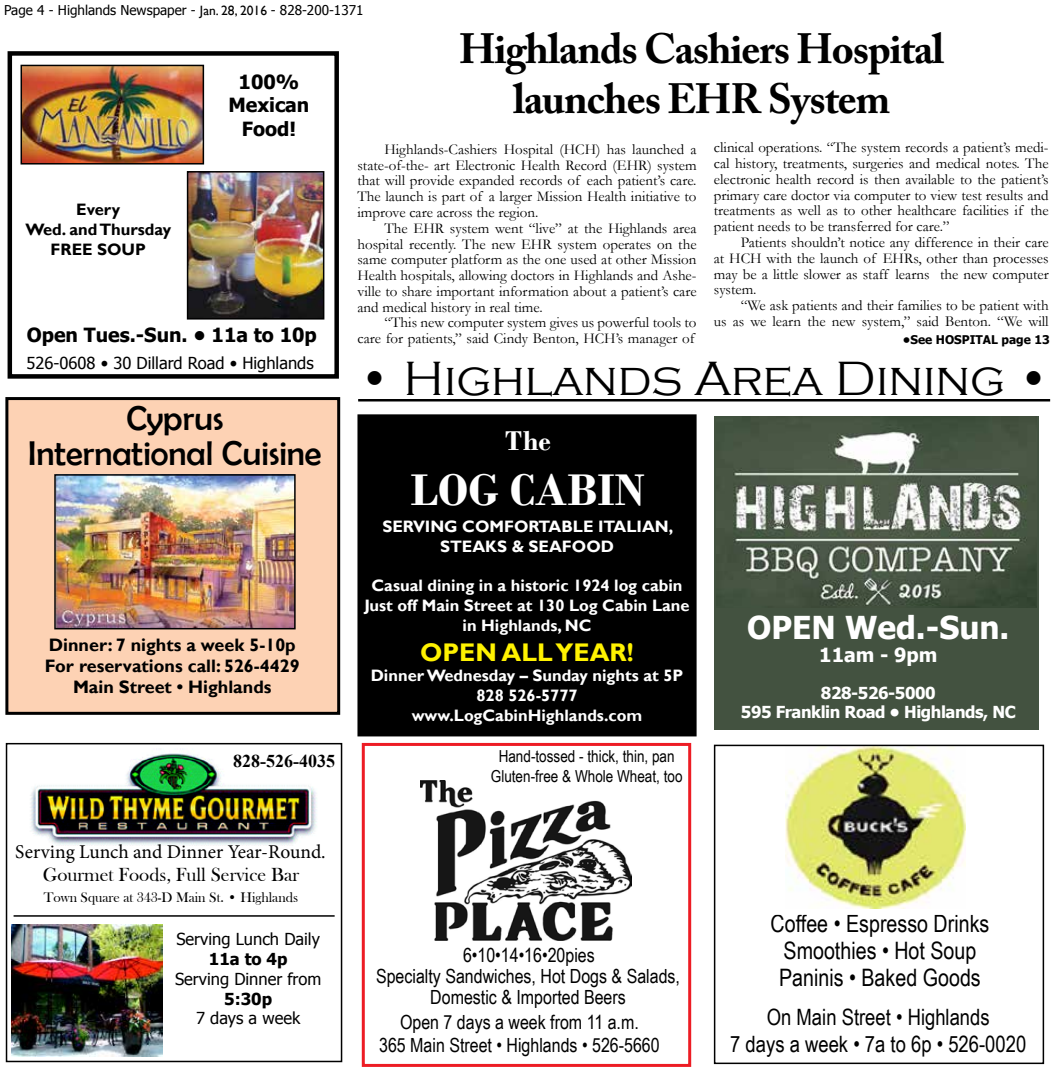
<style>
.page{position:relative;width:1053px;height:1069px;background:#fff}
.page>*{position:absolute;margin:0;border:0;box-sizing:border-box;transform-origin:0 0}
.t1{font:300 49.5px "Copperplate Gothic";color:#000}
.t2{font:700 46.5px "Bodoni";color:#fff}
.t3{font:700 42px/50.4px "Adobe Caslon Pro";letter-spacing:-.025em;color:#000;text-align:center}
.t4{font:34.5px/34.5px "Berlin Sans FB";color:#000;text-align:center}
.t5{font:700 31.5px "Tahoma";color:#fff}
.t6{font:700 28.5px "Bodoni";color:#fff}
.t7{font:700 25.5px "Gill Sans";color:#fff200}
.t8{font:24px/27px "Arial Narrow";color:#000;text-align:center}
.t9{font:22.5px/27px "Arial Narrow";color:#000;text-align:center}
.t10{font:19.5px/23.4px "Arial Narrow";color:#000;text-align:center}
.t11{font:700 19.5px/23.4px "Tahoma";color:#000;text-align:center}
.t12{font:19.5px "Minion Pro";color:#000}
.t13{font:19.5px "Bask Old Face";color:#000}
.t14{font:700 19.5px "Tahoma";color:#fff}
.t15{font:700 18px/21px "Gill Sans";color:#000;text-align:center}
.t16{font:700 18px "Times New Roman";color:#000}
.t17{font:700 16.5px/19.8px "Gill Sans";color:#fff;text-align:center}
.t18{font:16.5px "Tahoma";color:#000}
.t19{font:16.5px/19.8px "Arial Narrow";color:#000;text-align:center}
.t20{font:700 16.5px/19.8px "Tahoma";letter-spacing:-.025em;color:#fff;text-align:center}
.t21{font:700 16.5px/19.8px "Gill Sans";color:#000;text-align:center}
.t22{font:700 16.5px "Tahoma";color:#000}
.t23{font:15px/15.8px "Garamond";color:#000;text-align:justify}
.t24{font:14.25px "Bask Old Face";color:#000}
.t25{font:13.5px "Tahoma";color:#000}
.t26{font:700 12px "Tahoma";color:#000}
.s1{font-family:"Gill Sans"}
</style>
<div class="page">
<hr style="left:358px;top:399px;width:692px;height:2px;background:#000">
<svg style="left:5px;top:397px;width:336px;height:318px;background:#eec6aa"></svg>
<img style="left:30px;top:753px;width:287px;height:92px">
<div style="left:6px;top:742px;width:336px;height:319px;border:2px solid #000"></div>
<hr style="left:14px;top:914px;width:321px;height:2px;background:#000">
<img style="left:12px;top:924px;width:150px;height:131px">
<img style="left:57px;top:477px;width:236px;height:149px">
<div style="left:54px;top:474px;width:242px;height:155px;border:2px solid #000"></div>
<svg style="left:7px;top:51px;width:332px;height:328px"></svg>
<img style="left:24px;top:68px;width:177px;height:93px">
<div style="left:21px;top:65px;width:183px;height:99px;border:2px solid #000"></div>
<img style="left:190px;top:174px;width:131px;height:142px">
<div style="left:187px;top:171px;width:137px;height:148px;border:2px solid #000"></div>
<div style="left:714px;top:416px;width:324px;height:313px;background:#435240"></div>
<img style="left:716px;top:416px;width:320px;height:191px">
<svg style="left:361px;top:742px;width:331px;height:325px"></svg>
<img style="left:420px;top:780px;width:211px;height:160px">
<img style="left:786px;top:747px;width:180px;height:161px">
<div style="left:714px;top:744px;width:330px;height:319px;border:2px solid #000"></div>
<div style="left:358px;top:415px;width:338px;height:320px;background:#000"></div>
<div style="left:357px;top:414px;width:340px;height:322px;border:2px solid #000"></div>
<p class="t25" style="left:4px;top:1px;width:361px">Page 4 - Highlands Newspaper - <span class="s1">Jan. 28, 2016</span> - 828-200-1371</p>
<p class="t21" style="left:25px;top:200px;width:147px">Every<br>Wed. and Thursday<br>FREE SOUP</p>
<h3 class="t11" style="left:228px;top:71px;width:83px">100%<br>Mexican<br>Food!</h3>
<h3 class="t11" style="left:27px;top:323px;width:292px">Open Tues.-Sun. • 11a to 10p</h3>
<p class="t18" style="left:26px;top:351px;width:289px">526-0608 • 30 Dillard Road • Highlands</p>
<h3 class="t4" style="left:28px;top:401px;width:295px">Cyprus<br>International Cuisine</h3>
<p class="t15" style="left:45px;top:635px;width:256px">Dinner: 7 nights a week 5-10p<br>For reservations call: 526-4429<br>Main Street • Highlands</p>
<p class="t16" style="left:233px;top:747px;width:103px">828-526-4035</p>
<h3 class="t3" style="left:459px;top:23px;width:487px">Highlands Cashiers Hospital launches EHR System</h3>
<p class="t23" style="left:714px;top:139px;width:336px">clinical operations. “The system records a patient’s medi&shy;cal history, treatments, surgeries and medical notes. The electronic health record is then available to the patient’s primary care doctor via computer to view test results and treatments as well as to other healthcare facilities if the patient needs to be transferred for care.”</p>
<p class="t23" style="left:714px;top:234px;width:336px;text-indent:27px">Patients shouldn’t notice any difference in their care at HCH with the launch of EHRs, other than processes may be a little slower as staff learns the new computer system.</p>
<p class="t23" style="left:714px;top:297px;width:336px;text-align:right">“We ask patients and their families to be patient with<br>us as we learn the new system,” said Benton. “We will</p>
<p class="t23" style="left:357px;top:141px;width:341px;text-indent:27px">Highlands-Cashiers Hospital (HCH) has launched a state-of-the- art Electronic Health Record (EHR) system that will provide expanded records of each patient’s care.<br>The launch is part of a larger Mission Health initiative to improve care across the region.</p>
<p class="t23" style="left:357px;top:220px;width:341px;text-indent:27px">The EHR system went “live” at the Highlands area hospital recently. The new EHR system operates on the same computer platform as the one used at other Mission Health hospitals, allowing doctors in Highlands and Ashe&shy;ville to share important information about a patient’s care and medical history in real time.</p>
<p class="t23" style="left:357px;top:314px;width:341px;text-align:right">“This new computer system gives us powerful tools to care for patients,” said Cindy Benton, HCH’s manager of</p>
<p class="t26" style="left:903px;top:331px;width:148px">•See HOSPITAL page 13</p>
<h1 class="t1" style="left:358px;top:352px;width:694px">• Highlands Area Dining •</h1>
<h3 class="t6" style="left:505px;top:423px;width:47px">The</h3>
<h2 class="t2" style="left:411px;top:462px;width:236px">LOG CABIN</h2>
<p class="t17" style="left:382px;top:516px;width:292px">SERVING COMFORTABLE ITALIAN,<br>STEAKS &amp; SEAFOOD</p>
<p class="t17" style="left:364px;top:576px;width:327px">Casual dining in a historic 1924 log cabin<br>Just off Main Street at 130 Log Cabin Lane in Highlands, NC</p>
<h3 class="t7" style="left:420px;top:637px;width:215px">OPEN ALL YEAR!</h3>
<p class="t17" style="left:371px;top:666px;width:314px">Dinner Wednesday – Sunday nights at 5P<br>828 526-5777 www.LogCabinHighlands.com</p>
<p class="t19" style="left:491px;top:745px;width:193px">Hand-tossed - thick, thin, pan<br>Gluten-free &amp; Whole Wheat, too</p>
<h3 class="t5" style="left:747px;top:605px;width:264px">OPEN Wed.-Sun.</h3>
<h3 class="t14" style="left:819px;top:641px;width:120px">11am - 9pm</h3>
<p class="t20" style="left:741px;top:683px;width:276px">828-526-5000<br>595 Franklin Road • Highlands, NC</p>
<h3 class="t12" style="left:15px;top:838px;width:312px">Serving Lunch and Dinner Year-Round.</h3>
<h3 class="t13" style="left:43px;top:863px;width:258px">Gourmet Foods, Full Service Bar</h3>
<p class="t24" style="left:44px;top:889px;width:256px">Town Square at 343-D Main St. • Highlands</p>
<p class="t18" style="left:176px;top:927px;width:145px">Serving Lunch Daily</p>
<p class="t22" style="left:209px;top:947px;width:80px">11a to 4p</p>
<p class="t18" style="left:175px;top:967px;width:148px">Serving Dinner from</p>
<p class="t22" style="left:224px;top:986px;width:49px">5:30p</p>
<p class="t18" style="left:196px;top:1007px;width:106px">7 days a week</p>
<h3 class="t10" style="left:463px;top:941px;width:133px">6•10•14•16•20pies</h3>
<h3 class="t10" style="left:376px;top:965px;width:305px;line-height:21px">Specialty Sandwiches, Hot Dogs &amp; Salads,<br>Domestic &amp; Imported Beers</h3>
<h3 class="t10" style="left:379px;top:1009px;width:282px">Open 7 days a week from 11 a.m.<br>365 Main Street • Highlands • 526-5660</h3>
<h3 class="t8" style="left:771px;top:909px;width:220px">Coffee • Espresso Drinks<br>Smoothies • Hot Soup<br>Paninis • Baked Goods</h3>
<h3 class="t9" style="left:730px;top:1002px;width:298px">On Main Street • Highlands<br>7 days a week • 7a to 6p • 526-0020</h3>
</div>
